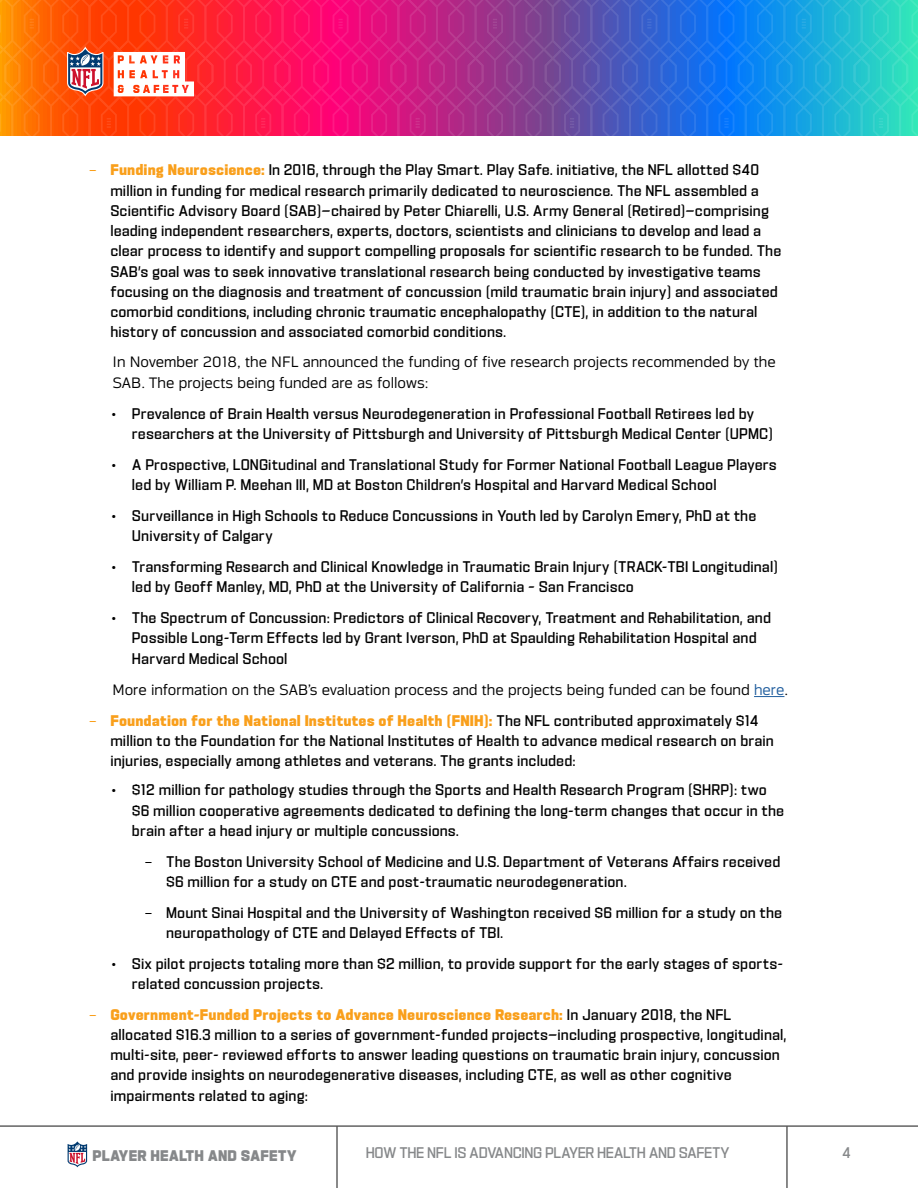
<style>
.page{position:relative;width:918px;height:1188px;background:#fff}
.page>*{position:absolute;margin:0;border:0;box-sizing:border-box;transform-origin:0 0}
.t1{font:15px/20.2px "All Pro Display C";letter-spacing:.05em;color:#000}
.t2{font:300 15px/21px "Endzone Sans";color:#000}
.t3{font:15px "All Pro Display C";letter-spacing:.02em;color:#86888a}
.t4{font:700 15px "All Pro Display C";letter-spacing:.05em;color:#86888a}
.s1{font-family:"Endzone Sans";font-weight:300;color:#f99f1b}
.s2{font-weight:700;color:#f99f1b}
.s3{font-family:"Endzone Sans";font-weight:300}
.s4{color:#215e9e}
</style>
<div class="page">
<hr style="left:0;top:1125px;width:918px;height:2px;background:#616161">
<hr style="left:786px;top:1126px;width:2px;height:62px;background:#616161">
<hr style="left:336px;top:1126px;width:2px;height:62px;background:#616161">
<hr style="left:917px;top:1126px;width:1px;height:62px;background:#616161">
<svg style="left:0;top:0;width:918px;height:136px;background:#965587"></svg>
<svg style="left:67px;top:46px;width:36px;height:50px"></svg>
<svg style="left:114px;top:52px;width:80px;height:44px"></svg>
<svg style="left:67px;top:1141px;width:21px;height:27px"></svg>
<hr style="left:754px;top:696px;width:30px;height:1px;background:#215e9e">
<p class="t1" style="left:111px;top:160px;width:672px;text-indent:-22px"><span class="s1">–</span> <span class="s2">Funding Neuroscience:</span> In 2016, through the Play Smart. Play Safe. initiative, the NFL allotted $40 million in funding for medical research primarily dedicated to neuroscience. The NFL assembled a Scientific Advisory Board (SAB)—chaired by Peter Chiarelli, U.S. Army General (Retired)—comprising leading independent researchers, experts, doctors, scientists and clinicians to develop and lead a clear process to identify and support compelling proposals for scientific research to be funded. The SAB’s goal was to seek innovative translational research being conducted by investigative teams focusing on the diagnosis and treatment of concussion (mild traumatic brain injury) and associated comorbid conditions, including chronic traumatic encephalopathy (CTE), in addition to the natural history of concussion and associated comorbid conditions.</p>
<p class="t2" style="left:112px;top:352px;width:665px">In November 2018, the NFL announced the funding of five research projects recommended by the<br>SAB. The projects being funded are as follows:</p>
<p class="t1" style="left:132px;top:404px;width:642px;text-indent:-22px"><span class="s3">•</span> Prevalence of Brain Health versus Neurodegeneration in Professional Football Retirees led by researchers at the University of Pittsburgh and University of Pittsburgh Medical Center (UPMC)</p>
<p class="t1" style="left:132px;top:455px;width:646px;text-indent:-22px"><span class="s3">•</span> A Prospective, LONGitudinal and Translational Study for Former National Football League Players led by William P. Meehan III, MD at Boston Children’s Hospital and Harvard Medical School</p>
<p class="t1" style="left:132px;top:506px;width:625px;text-indent:-22px"><span class="s3">•</span> Surveillance in High Schools to Reduce Concussions in Youth led by Carolyn Emery, PhD at the<br>University of Calgary</p>
<p class="t1" style="left:132px;top:557px;width:647px;text-indent:-22px"><span class="s3">•</span> Transforming Research and Clinical Knowledge in Traumatic Brain Injury (TRACK-TBI Longitudinal) led by Geoff Manley, MD, PhD at the University of California – San Francisco</p>
<p class="t1" style="left:132px;top:608px;width:640px;text-indent:-22px"><span class="s3">•</span> The Spectrum of Concussion: Predictors of Clinical Recovery, Treatment and Rehabilitation, and<br>Possible Long-Term Effects led by Grant Iverson, PhD at Spaulding Rehabilitation Hospital and<br>Harvard Medical School</p>
<p class="t2" style="left:112px;top:679px;width:677px">More information on the SAB’s evaluation process and the projects being funded can be found <span class="s4">here</span>.</p>
<p class="t1" style="left:111px;top:711px;width:664px;text-indent:-22px"><span class="s1">–</span> <span class="s2">Foundation for the National Institutes of Health (FNIH):</span> The NFL contributed approximately $14 million to the Foundation for the National Institutes of Health to advance medical research on brain injuries, especially among athletes and veterans. The grants included:</p>
<p class="t1" style="left:132px;top:780px;width:653px;text-indent:-22px"><span class="s3">•</span> $12 million for pathology studies through the Sports and Health Research Program (SHRP): two $6 million cooperative agreements dedicated to defining the long-term changes that occur in the brain after a head injury or multiple concussions.</p>
<p class="t1" style="left:166px;top:852px;width:615px;text-indent:-22px"><span class="s3">–</span> The Boston University School of Medicine and U.S. Department of Veterans Affairs received $6 million for a study on CTE and post-traumatic neurodegeneration.</p>
<p class="t1" style="left:166px;top:903px;width:617px;text-indent:-22px"><span class="s3">–</span> Mount Sinai Hospital and the University of Washington received $6 million for a study on the neuropathology of CTE and Delayed Effects of TBI.</p>
<p class="t1" style="left:132px;top:954px;width:652px;text-indent:-22px"><span class="s3">•</span> Six pilot projects totaling more than $2 million, to provide support for the early stages of sports&shy;related concussion projects.</p>
<p class="t1" style="left:111px;top:1005px;width:677px;text-indent:-22px"><span class="s1">–</span> <span class="s2">Government-Funded Projects to Advance Neuroscience Research:</span> In January 2018, the NFL allocated $16.3 million to a series of government-funded projects—including prospective, longitudinal, multi-site, peer- reviewed efforts to answer leading questions on traumatic brain injury, concussion and provide insights on neurodegenerative diseases, including CTE, as well as other cognitive impairments related to aging:</p>
<p class="t4" style="left:93px;top:1147px;width:205px">PLAYER HEALTH AND SAFETY</p>
<p class="t3" style="left:366px;top:1144px;width:365px">HOW THE NFL IS ADVANCING PLAYER HEALTH AND SAFETY</p>
<p class="t3" style="left:842px;top:1144px;width:10px">4</p>
</div>
